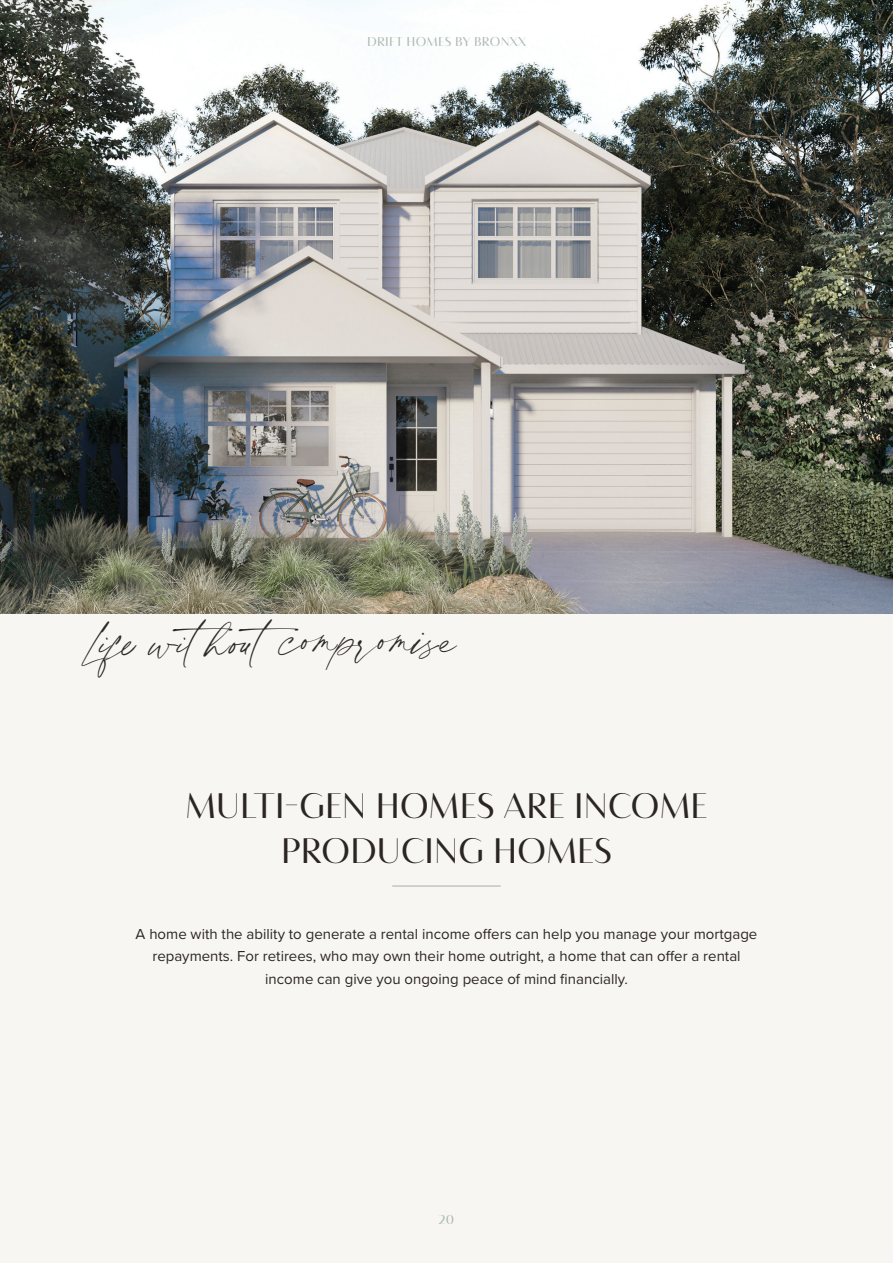
<style>
.page{position:relative;width:893px;height:1263px;background:#f8f6f3}
.page>*{position:absolute;margin:0;border:0;box-sizing:border-box;transform-origin:0 0}
.H2_HEADER_descriptor{font:48px "Blackstone";letter-spacing:.02em;color:#2e2826}
.Sub_Header{font:33px/45px "Bw Vivant";letter-spacing:-.01em;color:#2c2623;text-align:center}
.Centred_Body_Text{font:15px/22.5px "Proxima Nova";color:#2c2623;text-align:center}
.t1{font:12px "Bw Vivant";letter-spacing:.02em;color:#abb8b0}
</style>
<div class="page">
<img style="left:0;top:0;width:893px;height:614px">
<hr style="left:392px;top:885px;width:109px;height:1px;background:#abb8b0">
<p class="t1" style="left:367px;top:34px;width:161px">DRIFT HOMES BY BRONXX</p>
<p class="H2_HEADER_descriptor" style="left:84px;top:616px;width:375px">Lifewithoutcompromise</p>
<p class="Sub_Header" style="left:185px;top:784px;width:524px">MULTI-GEN HOMES ARE INCOME<br>PRODUCING HOMES</p>
<p class="Centred_Body_Text" style="left:136px;top:922px;width:623px">A home with the ability to generate a rental income offers can help you manage your mortgage repayments. For retirees, who may own their home outright, a home that can offer a rental income can give you ongoing peace of mind financially.</p>
<p class="t1" style="left:439px;top:1212px;width:17px">20</p>
</div>
